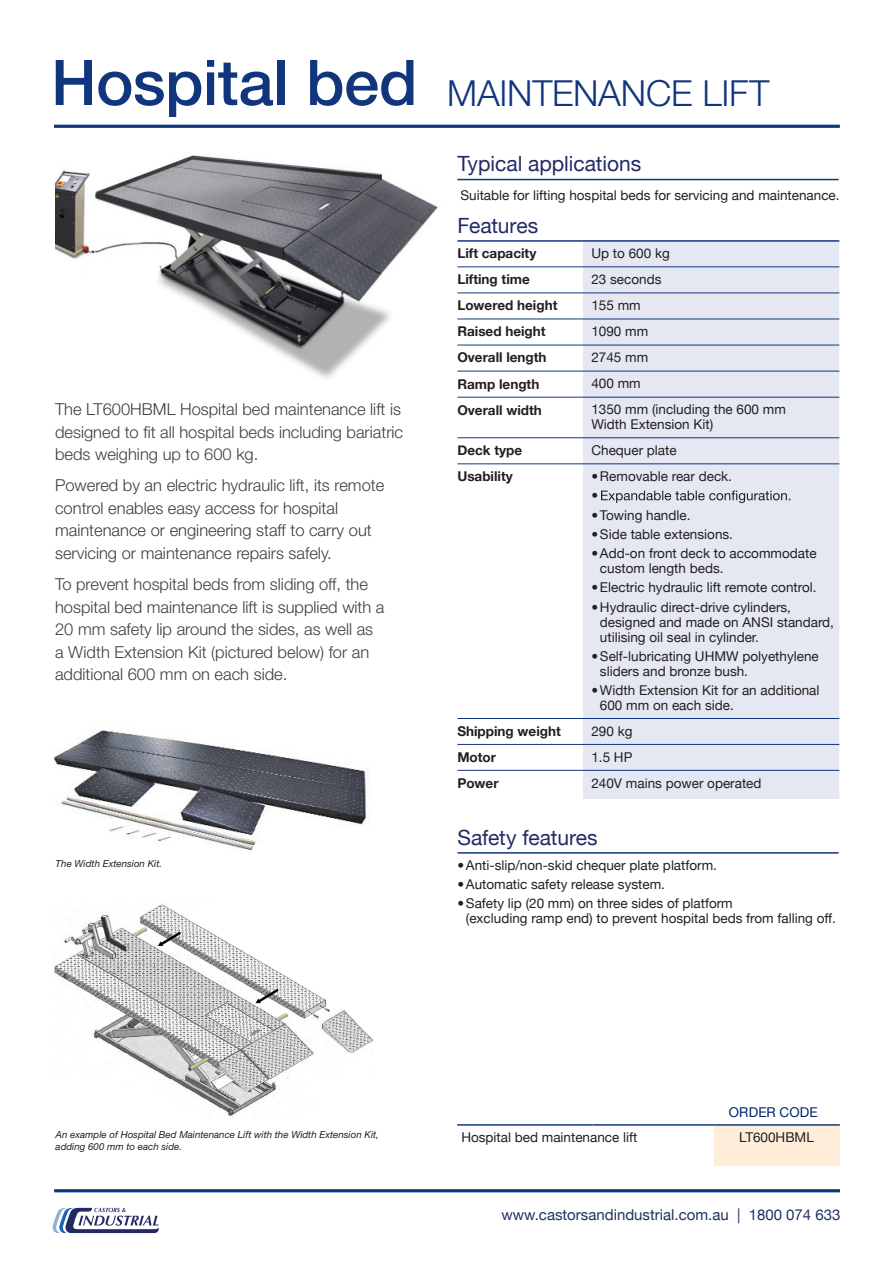
<style>
.page{position:relative;width:893px;height:1263px;background:#fff}
.page>*{position:absolute;margin:0;border:0;box-sizing:border-box;transform-origin:0 0}
.t1{font:500 63px "Helvetica Neue";letter-spacing:-.01em;color:#11367e}
.t2{font:300 36px "Helvetica Neue";letter-spacing:-.005em;color:#11367e}
.t3{font:21px "Helvetica Neue";color:#212b64}
.t4{font:300 16.5px/22.5px "Helvetica Neue";color:#3e3e3f}
.t5{font:15px "Helvetica Neue";color:#1f3162}
.t6{font:13.5px/15px "Helvetica Neue";color:#231f20}
.t7{font:700 13.5px "Helvetica Neue";color:#231f20}
.t8{font:13.5px "Helvetica Neue";letter-spacing:.01em;color:#002369}
.t9{font:italic 9.75px/12px "Helvetica Neue";color:#231f20}
</style>
<div class="page">
<hr style="left:54px;top:125px;width:786px;height:3px;background:#11367e">
<hr style="left:54px;top:1189px;width:786px;height:3px;background:#11367e">
<svg style="left:52px;top:1208px;width:107px;height:25px"></svg>
<img style="left:55px;top:155px;width:383px;height:223px">
<div style="left:714px;top:1125px;width:126px;height:40px;background:#feeed9"></div>
<hr style="left:457px;top:1124px;width:135px;height:2px;background:#11367e">
<hr style="left:592px;top:1124px;width:122px;height:2px;background:#11367e">
<hr style="left:714px;top:1124px;width:126px;height:2px;background:#11367e">
<img style="left:54px;top:730px;width:314px;height:121px">
<img style="left:53px;top:904px;width:321px;height:214px">
<div style="left:583px;top:242px;width:256px;height:557px;background:#e5e8f2"></div>
<svg style="left:601px;top:490px;width:189px;height:13px;background:#b8b9c1"></svg>
<hr style="left:457px;top:179px;width:382px;height:1px;background:#11367e">
<hr style="left:457px;top:240px;width:126px;height:2px;background:#11367e">
<hr style="left:583px;top:240px;width:256px;height:2px;background:#11367e">
<hr style="left:457px;top:267px;width:126px;height:1px;background:#11367e">
<hr style="left:583px;top:267px;width:256px;height:1px;background:#11367e">
<hr style="left:457px;top:293px;width:126px;height:1px;background:#11367e">
<hr style="left:583px;top:293px;width:256px;height:1px;background:#11367e">
<hr style="left:457px;top:319px;width:126px;height:1px;background:#11367e">
<hr style="left:583px;top:319px;width:256px;height:1px;background:#11367e">
<hr style="left:457px;top:345px;width:126px;height:1px;background:#11367e">
<hr style="left:583px;top:345px;width:256px;height:1px;background:#11367e">
<hr style="left:457px;top:371px;width:126px;height:1px;background:#11367e">
<hr style="left:583px;top:371px;width:256px;height:1px;background:#11367e">
<hr style="left:457px;top:397px;width:126px;height:1px;background:#11367e">
<hr style="left:583px;top:397px;width:256px;height:1px;background:#11367e">
<hr style="left:457px;top:437px;width:126px;height:1px;background:#11367e">
<hr style="left:583px;top:437px;width:256px;height:1px;background:#11367e">
<hr style="left:457px;top:464px;width:126px;height:1px;background:#11367e">
<hr style="left:583px;top:464px;width:256px;height:1px;background:#11367e">
<hr style="left:457px;top:718px;width:126px;height:1px;background:#11367e">
<hr style="left:583px;top:718px;width:256px;height:1px;background:#11367e">
<hr style="left:457px;top:744px;width:126px;height:1px;background:#11367e">
<hr style="left:583px;top:744px;width:256px;height:1px;background:#11367e">
<hr style="left:457px;top:770px;width:126px;height:1px;background:#11367e">
<hr style="left:583px;top:770px;width:256px;height:1px;background:#11367e">
<hr style="left:457px;top:852px;width:382px;height:2px;background:#11367e">
<h1 class="t1" style="left:51px;top:32px;width:368px">Hospital bed</h1>
<p class="t4" style="left:55px;top:397px;width:350px">The LT600HBML Hospital bed maintenance lift is designed to fit all hospital beds including bariatric beds weighing up to 600 kg.</p>
<p class="t4" style="left:55px;top:473px;width:331px">Powered by an electric hydraulic lift, its remote control enables easy access for hospital maintenance or engineering staff to carry out servicing or maintenance repairs safely.</p>
<p class="t4" style="left:55px;top:572px;width:331px">To prevent hospital beds from sliding off, the hospital bed maintenance lift is supplied with a 20 mm safety lip around the sides, as well as a Width Extension Kit (pictured below) for an additional 600 mm on each side.</p>
<p class="t9" style="left:56px;top:857px;width:108px">The Width Extension Kit.</p>
<h2 class="t2" style="left:447px;top:64px;width:324px">MAINTENANCE LIFT</h2>
<h3 class="t3" style="left:457px;top:151px;width:185px">Typical applications</h3>
<p class="t6" style="left:460px;top:187px;width:381px">Suitable for lifting hospital beds for servicing and maintenance.</p>
<h3 class="t3" style="left:457px;top:213px;width:82px">Features</h3>
<p class="t7" style="left:457px;top:245px;width:80px">Lift capacity</p>
<p class="t6" style="left:591px;top:246px;width:80px">Up to 600 kg</p>
<p class="t7" style="left:457px;top:271px;width:74px">Lifting time</p>
<p class="t6" style="left:591px;top:271px;width:72px">23 seconds</p>
<p class="t7" style="left:457px;top:297px;width:102px">Lowered height</p>
<p class="t6" style="left:591px;top:298px;width:51px">155 mm</p>
<p class="t7" style="left:457px;top:323px;width:90px">Raised height</p>
<p class="t6" style="left:591px;top:324px;width:58px">1090 mm</p>
<p class="t7" style="left:457px;top:349px;width:91px">Overall length</p>
<p class="t6" style="left:591px;top:350px;width:58px">2745 mm</p>
<p class="t7" style="left:457px;top:375px;width:83px">Ramp length</p>
<p class="t6" style="left:591px;top:376px;width:51px">400 mm</p>
<p class="t7" style="left:457px;top:401px;width:86px">Overall width</p>
<p class="t6" style="left:591px;top:402px;width:196px">1350 mm (including the 600 mm<br>Width Extension Kit)</p>
<p class="t7" style="left:457px;top:442px;width:66px">Deck type</p>
<p class="t6" style="left:591px;top:442px;width:87px">Chequer plate</p>
<p class="t7" style="left:457px;top:468px;width:57px">Usability</p>
<p class="t6" style="left:591px;top:507px;width:101px">• Towing handle.</p>
<p class="t6" style="left:591px;top:466px;width:142px;line-height:19.2px">• Removable rear deck. •</p>
<p class="t6" style="left:591px;top:526px;width:143px">• Side table extensions.</p>
<p class="t6" style="left:600px;top:545px;width:218px;text-indent:-9px">• Add-on front deck to accommodate custom length beds.</p>
<p class="t6" style="left:591px;top:580px;width:227px">• Electric hydraulic lift remote control.</p>
<p class="t6" style="left:600px;top:599px;width:236px;text-indent:-9px">• Hydraulic direct-drive cylinders, designed and made on ANSI standard, utilising oil seal in cylinder.</p>
<p class="t6" style="left:600px;top:648px;width:220px;text-indent:-9px">• Self-lubricating UHMW polyethylene sliders and bronze bush.</p>
<p class="t6" style="left:600px;top:682px;width:221px;text-indent:-9px">• Width Extension Kit for an additional<br>600 mm on each side.</p>
<p class="t7" style="left:457px;top:723px;width:105px">Shipping weight</p>
<p class="t6" style="left:591px;top:723px;width:43px">290 kg</p>
<p class="t7" style="left:457px;top:749px;width:40px">Motor</p>
<p class="t6" style="left:591px;top:749px;width:43px">1.5 HP</p>
<p class="t7" style="left:457px;top:775px;width:43px">Power</p>
<p class="t6" style="left:591px;top:775px;width:172px">240V mains power operated</p>
<h3 class="t3" style="left:457px;top:825px;width:142px">Safety features</h3>
<p class="t6" style="left:457px;top:857px;width:261px">• Anti-slip/non-skid chequer plate platform.</p>
<p class="t6" style="left:457px;top:877px;width:209px">• Automatic safety release system.</p>
<p class="t6" style="left:466px;top:896px;width:372px;text-indent:-9px">• Safety lip (20 mm) on three sides of platform<br>(excluding ramp end) to prevent hospital beds from falling off.</p>
<p class="t9" style="left:56px;top:1129px;width:325px">An example of Hospital Bed Maintenance Lift with the Width Extension Kit, adding 600 mm to each side.</p>
<p class="t8" style="left:729px;top:1104px;width:91px">ORDER CODE</p>
<p class="t6" style="left:461px;top:1129px;width:178px">Hospital bed maintenance lift</p>
<p class="t6" style="left:739px;top:1129px;width:76px">LT600HBML</p>
<p class="t5" style="left:501px;top:1205px;width:340px">www.castorsandindustrial.com.au | 1800 074 633</p>
</div>
